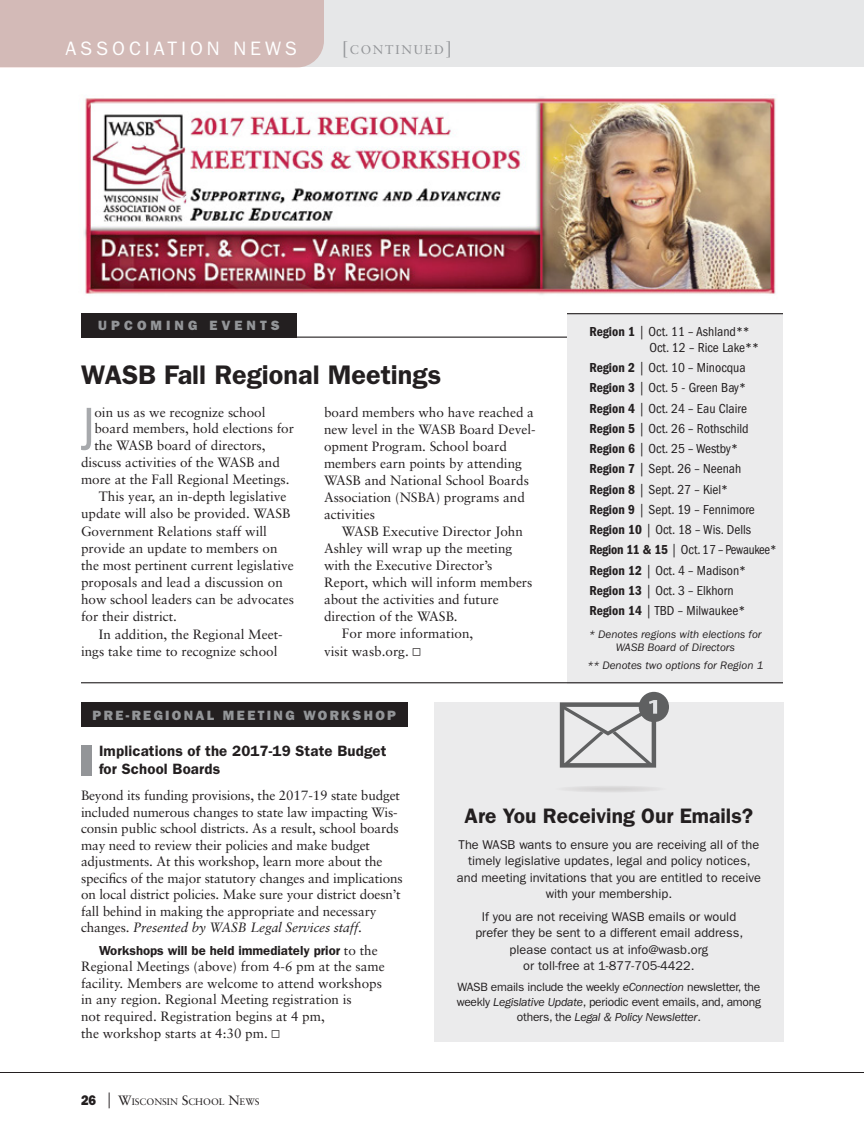
<style>
.page{position:relative;width:864px;height:1134px;background:#fff}
.page>*{position:absolute;margin:0;border:0;box-sizing:border-box;transform-origin:0 0}
.t1{font:63px "Franklin Gothic Book X Cmpr";color:#a7a9ac}
.t2{font:600 27px "Franklin Gothic";color:#231f20}
.t3{font:600 21px "Franklin Gothic";color:#231f20}
.t4{font:19.5px "Franklin Gothic";letter-spacing:.2em;color:#fff}
.t5{font:600 15px/18px "Franklin Gothic";letter-spacing:.01em;color:#231f20}
.t6{font:13.5px/16.5px "Sabon";color:#231f20}
.t7{font:condensed 13.5px/20.2px "Franklin Gothic";color:#231f20}
.t8{font:800 13.5px "Franklin Gothic";letter-spacing:.175em;color:#939598}
.t9{font:800 13.5px "Franklin Gothic";letter-spacing:.3em;color:#939598}
.t10{font:600 13.2px "Franklin Gothic";color:#231f20}
.t11{font:12.75px/16.5px "Franklin Gothic";color:#231f20;text-align:center}
.t12{font:12.6px "Sabon";letter-spacing:.145em;color:#939598}
.t13{font:12px/15px "Franklin Gothic";letter-spacing:-.02em;color:#231f20;text-align:center}
.t14{font:italic 11.25px/13.5px "Franklin Gothic";color:#231f20;text-align:center}
.t15{font:9.45px "Sabon";color:#231f20}
.s1{font-size:18px}
.s2{font-family:"Universal Newswith Comm Pi";font-size:15px}
.s3{font-weight:600}
.s4{font-style:italic}
.s5{font-family:"Sabon";font-weight:400;font-size:13.5px}
.s6{font-family:"Franklin Gothic";font-weight:800;font-size:14.1px}
.s7{font-size:20.25px}
.s8{font-size:13.5px}
</style>
<div class="page">
<div style="left:567px;top:313px;width:216px;height:370px;background:#ebebec"></div>
<hr style="left:81px;top:337px;width:486px;height:1px;background:#231f20">
<hr style="left:567px;top:313px;width:216px;height:1px;background:#231f20">
<hr style="left:81px;top:682px;width:702px;height:1px;background:#231f20">
<div style="left:81px;top:313px;width:216px;height:25px;background:#231f20"></div>
<div style="left:81px;top:703px;width:327px;height:24px;background:#231f20"></div>
<div style="left:81px;top:746px;width:11px;height:30px;background:#939598"></div>
<div style="left:0;top:0;width:864px;height:68px;background:#e6e7e8"></div>
<div style="left:0;top:0;width:324px;height:68px;background:#d3bab7"></div>
<img style="left:84px;top:97px;width:692px;height:198px">
<div style="left:434px;top:703px;width:350px;height:339px;background:#ebebec"></div>
<svg style="left:569px;top:786px;width:84px;height:6px"></svg>
<svg style="left:639px;top:692px;width:30px;height:30px"></svg>
<svg style="left:560px;top:700px;width:97px;height:68px"></svg>
<hr style="left:0;top:1072px;width:864px;height:1px;background:#231f20">
<h3 class="t4" style="left:65px;top:37px;width:233px">ASSOCIATION NEWS</h3>
<p class="t12" style="left:342px;top:43px;width:111px"><span class="s1">[</span>CONTINUED<span class="s1">]</span></p>
<p class="t9" style="left:98px;top:318px;width:183px">UPCOMING EVENTS</p>
<h2 class="t2" style="left:81px;top:359px;width:362px">WASB Fall Regional Meetings</h2>
<h1 class="t1" style="left:81px;top:397px;width:14px">J</h1>
<p class="t6" style="left:94px;top:404px;width:173px">oin us as we recognize school</p>
<p class="t6" style="left:94px;top:420px;width:201px">board members, hold elections for</p>
<p class="t6" style="left:94px;top:437px;width:173px">the WASB board of directors,</p>
<p class="t6" style="left:81px;top:454px;width:200px">discuss activities of the WASB and</p>
<p class="t6" style="left:81px;top:471px;width:210px">more at the Fall Regional Meetings.</p>
<p class="t6" style="left:99px;top:488px;width:189px">This year, an in-depth legislative</p>
<p class="t6" style="left:81px;top:505px;width:211px">update will also be provided. WASB</p>
<p class="t6" style="left:81px;top:523px;width:188px">Government Relations staff will</p>
<p class="t6" style="left:81px;top:540px;width:198px">provide an update to members on</p>
<p class="t6" style="left:81px;top:557px;width:214px">the most pertinent current legislative</p>
<p class="t6" style="left:81px;top:574px;width:203px">proposals and lead a discussion on</p>
<p class="t6" style="left:81px;top:591px;width:215px">how school leaders can be advocates</p>
<p class="t6" style="left:81px;top:608px;width:98px">for their district.</p>
<p class="t6" style="left:99px;top:626px;width:185px">In addition, the Regional Meet-</p>
<p class="t6" style="left:81px;top:643px;width:198px">ings take time to recognize school</p>
<p class="t6" style="left:324px;top:404px;width:213px;line-height:17px">board members who have reached a new level in the WASB Board Devel&shy;opment Program. School board members earn points by attending<br>WASB and National School Boards<br>Association (NSBA) programs and activities</p>
<p class="t6" style="left:342px;top:523px;width:182px">WASB Executive Director John</p>
<p class="t6" style="left:324px;top:540px;width:190px">Ashley will wrap up the meeting</p>
<p class="t6" style="left:324px;top:557px;width:170px">with the Executive Director’s</p>
<p class="t6" style="left:324px;top:574px;width:210px">Report, which will inform members</p>
<p class="t6" style="left:324px;top:591px;width:176px">about the activities and future</p>
<p class="t6" style="left:324px;top:608px;width:135px">direction of the WASB.</p>
<p class="t6" style="left:342px;top:625px;width:133px">For more information,</p>
<p class="t6" style="left:324px;top:643px;width:98px">visit wasb.org. <span class="s2">N</span></p>
<p class="t7" style="left:649px;top:324px;width:111px;line-height:15.8px;text-indent:-60px"><span class="s3">Region 1</span> | Oct. 11 – Ashland**<br>Oct. 12 – Rice Lake**</p>
<p class="t7" style="left:590px;top:358px;width:189px"><span class="s3">Region 2</span> | Oct. 10 – Minocqua<br><span class="s3">Region 3</span> | Oct. 5 - Green Bay*<br><span class="s3">Region 4</span> | Oct. 24 – Eau Claire<br><span class="s3">Region 5</span> | Oct. 26 – Rothschild<br><span class="s3">Region 6</span> | Oct. 25 – Westby*<br><span class="s3">Region 7</span> | Sept. 26 – Neenah<br><span class="s3">Region 8</span> | Sept. 27 – Kiel*<br><span class="s3">Region 9</span> | Sept. 19 – Fennimore<br><span class="s3">Region 10</span> | Oct. 18 – Wis. Dells<br><span class="s3">Region 11 &amp; 15</span> | Oct.17 – Pewaukee*<br><span class="s3">Region 12</span> | Oct. 4 – Madison*<br><span class="s3">Region 13</span> | Oct. 3 – Elkhorn<br><span class="s3">Region 14</span> | TBD – Milwaukee*</p>
<p class="t14" style="left:589px;top:627px;width:174px">* Denotes regions with elections for<br>WASB Board of Directors</p>
<p class="t14" style="left:587px;top:659px;width:177px">** Denotes two options for Region 1</p>
<p class="t8" style="left:93px;top:707px;width:305px">PRE-REGIONAL MEETING WORKSHOP</p>
<p class="t5" style="left:99px;top:742px;width:289px">Implications of the 2017-19 State Budget for School Boards</p>
<p class="t6" style="left:81px;top:787px;width:323px">Beyond its funding provisions, the 2017-19 state budget included numerous changes to state law impacting Wis&shy;consin public school districts. As a result, school boards may need to review their policies and make budget adjustments. At this workshop, learn more about the specifics of the major statutory changes and implications on local district policies. Make sure your district doesn’t fall behind in making the appropriate and necessary changes. <span class="s4">Presented by WASB Legal Services staff.</span></p>
<p class="t10" style="left:99px;top:942px;width:280px">Workshops will be held immediately prior <span class="s5">to the</span></p>
<p class="t6" style="left:81px;top:958px;width:305px">Regional Meetings (above) from 4-6 pm at the same facility. Members are welcome to attend workshops in any region. Regional Meeting registration is<br>not required. Registration begins at 4 pm,<br>the workshop starts at 4:30 pm. <span class="s2">N</span></p>
<p class="t15" style="left:81px;top:1097px;width:180px"><span class="s6">26</span> <span class="s7">|</span> <span class="s8">W</span>ISCONSIN <span class="s8">S</span>CHOOL <span class="s8">N</span>EWS</p>
<h3 class="t3" style="left:465px;top:804px;width:290px">Are You Receiving Our Emails?</h3>
<p class="t11" style="left:457px;top:836px;width:305px">The WASB wants to ensure you are receiving all of the timely legislative updates, legal and policy notices, and meeting invitations that you are entitled to receive with your membership.</p>
<p class="t11" style="left:475px;top:908px;width:269px">If you are not receiving WASB emails or would prefer they be sent to a different email address, please contact us at info@wasb.org<br>or toll-free at 1-877-705-4422.</p>
<p class="t13" style="left:457px;top:980px;width:306px">WASB emails include the weekly <span class="s4">eConnection</span> newsletter, the weekly <span class="s4">Legislative Update</span>, periodic event emails, and, among others, the <span class="s4">Legal &amp; Policy Newsletter</span>.</p>
</div>
